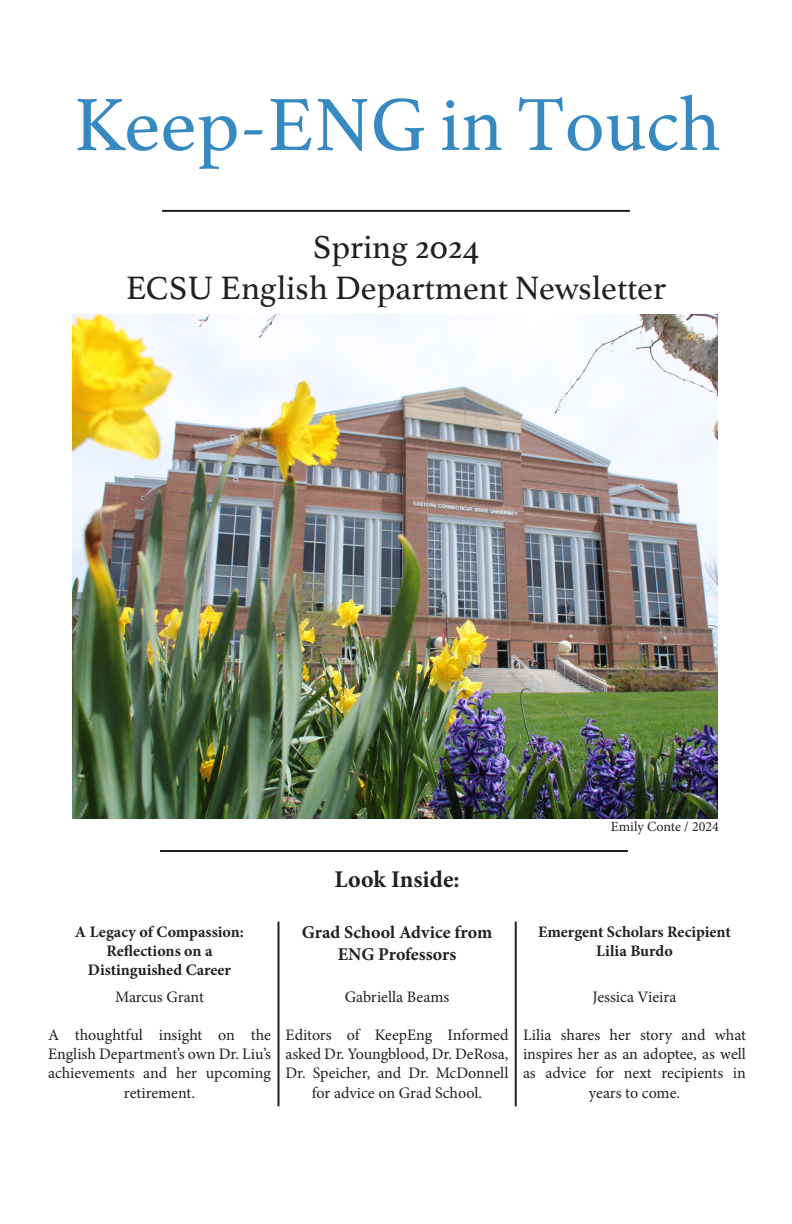
<style>
.page{position:relative;width:792px;height:1224px;background:#fff}
.page>*{position:absolute;margin:0;border:0;box-sizing:border-box;transform-origin:0 0}
.t1{font:78px "Minion Pro";color:#3689c1}
.t2{font:34px "Athelas";color:#231f20}
.t3{font:700 24px "Minion Pro";letter-spacing:.005em;color:#231f20}
.t4{font:700 18px/21.6px "Minion Pro";color:#231f20;text-align:center}
.t5{font:16px/19.2px "Minion Pro";color:#231f20;text-align:center}
.t6{font:700 16px/19.2px "Minion Pro";color:#231f20;text-align:center}
.t7{font:14px "Minion Pro";color:#231f20}
.s1{font-family:"Athelas"}
</style>
<div class="page">
<img style="left:72px;top:314px;width:646px;height:505px">
<hr style="left:162px;top:210px;width:468px;height:2px;background:#231f20">
<hr style="left:160px;top:850px;width:468px;height:2px;background:#231f20">
<hr style="left:278px;top:922px;width:2px;height:184px;background:#231f20">
<hr style="left:515px;top:922px;width:2px;height:184px;background:#231f20">
<p class="t1" style="left:74px;top:77px;width:648px"><span class="s1">Keep</span>-<span class="s1">ENG</span> in Touch</p>
<p class="t2" style="left:313px;top:220px;width:168px">Spring 2024</p>
<p class="t2" style="left:126px;top:261px;width:541px">ECSU English Department Newsletter</p>
<p class="t3" style="left:334px;top:862px;width:127px">Look Inside:</p>
<p class="t7" style="left:611px;top:817px;width:110px">Emily Conte / 2024</p>
<p class="t6" style="left:75px;top:922px;width:171px">A Legacy of Compassion:<br>Reflections on a</p>
<p class="t6" style="left:88px;top:960px;width:145px">Distinguished Career</p>
<p class="t5" style="left:115px;top:987px;width:90px">Marcus Grant</p>
<p class="t5" style="left:48px;top:1025px;width:225px">A thoughtful insight on the<br>English Department’s own Dr. Liu’s achievements and her upcoming retirement.</p>
<p class="t4" style="left:302px;top:922px;width:192px">Grad School Advice from<br>ENG Professors</p>
<p class="t5" style="left:345px;top:987px;width:106px">Gabriella Beams</p>
<p class="t5" style="left:286px;top:1025px;width:225px">Editors of KeepEng Informed asked Dr. Youngblood, Dr. DeRosa,<br>Dr. Speicher, and Dr. McDonnell for advice on Grad School.</p>
<p class="t6" style="left:538px;top:922px;width:194px">Emergent Scholars Recipient</p>
<p class="t6" style="left:596px;top:941px;width:78px">Lilia Burdo</p>
<p class="t5" style="left:593px;top:987px;width:85px">Jessica Vieira</p>
<p class="t5" style="left:523px;top:1025px;width:225px">Lilia shares her story and what inspires her as an adoptee, as well as advice for next recipients in years to come.</p>
</div>
